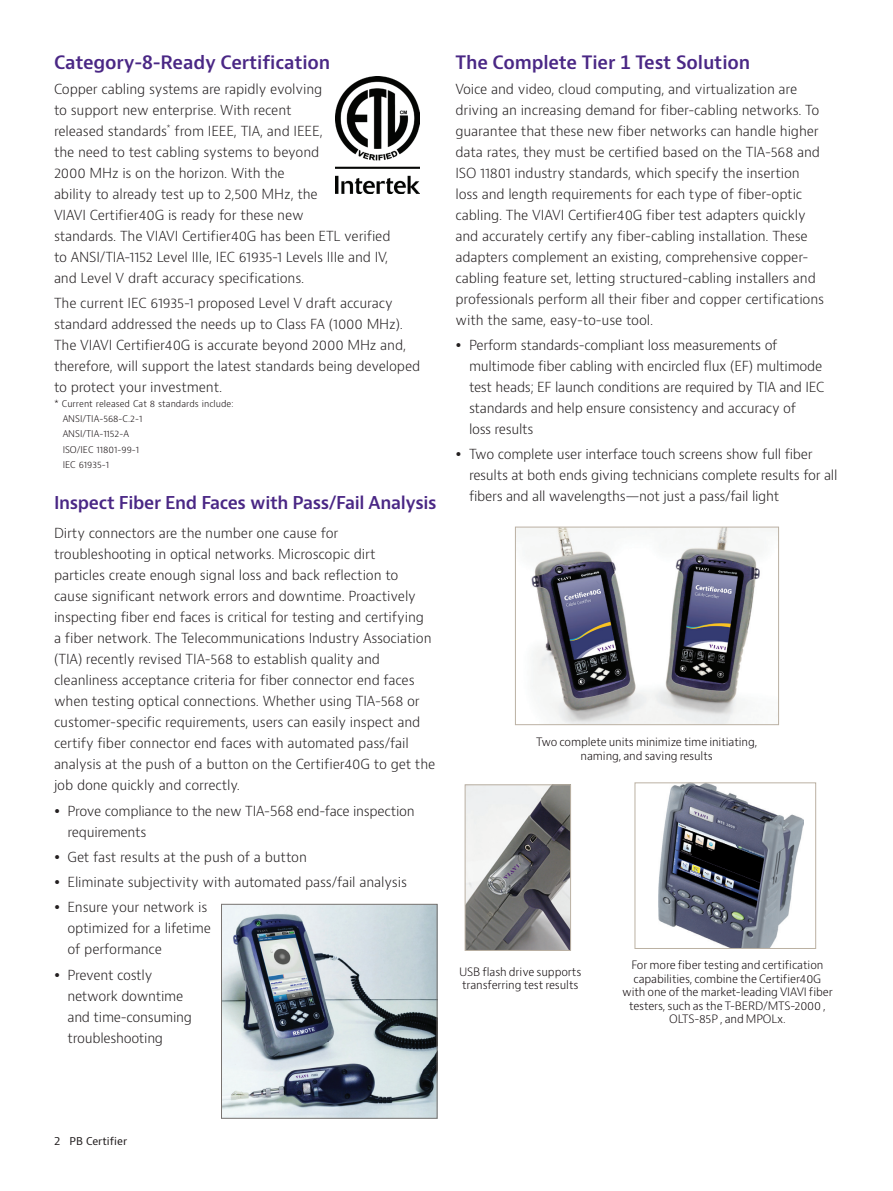
<style>
.page{position:relative;width:893px;height:1191px;background:#fff}
.page>*{position:absolute;margin:0;border:0;box-sizing:border-box;transform-origin:0 0}
.H2_Heading_Purple_12{font:600 18px "Bernino Sans";letter-spacing:-.01em;color:#4a2785}
.H2_Heading_Purple_12-2{font:600 17.25px "Bernino Sans";letter-spacing:-.02em;color:#4a2785}
.P_10_16{font:300 13.5px/21px "Bernino Sans";letter-spacing:-.01em;color:#231f20}
.t1{font:300 11.25px/13.5px "Bernino Sans";letter-spacing:-.01em;color:#110a0c;text-align:center}
.t2{font:10.5px "Bernino Sans";color:#231f20}
.Notes_Footnotes{font:300 9px "Bernino Sans";color:#110a0c}
</style>
<div class="page">
<img style="left:527px;top:529px;width:233px;height:194px">
<div style="left:515px;top:527px;width:264px;height:198px;border:1px solid #bbb1a3"></div>
<img style="left:467px;top:786px;width:102px;height:162px">
<div style="left:465px;top:784px;width:106px;height:166px;border:1px solid #bbb1a3"></div>
<img style="left:659px;top:784px;width:144px;height:163px">
<div style="left:635px;top:782px;width:181px;height:167px;border:1px solid #bbb1a3"></div>
<img style="left:336px;top:76px;width:83px;height:117px">
<img style="left:223px;top:906px;width:212px;height:210px">
<div style="left:221px;top:904px;width:216px;height:214px;border:1px solid #787370"></div>
<p class="H2_Heading_Purple_12" style="left:54px;top:50px;width:278px">Category-8-Ready Certification</p>
<p class="P_10_16" style="left:54px;top:79px;width:338px">Copper cabling systems are rapidly evolving<br>to support new enterprise. With recent<br>released standards<sup>*</sup> from IEEE, TIA, and IEEE,<br>the need to test cabling systems to beyond<br>2000 MHz is on the horizon. With the<br>ability to already test up to 2,500 MHz, the<br>VIAVI Certifier40G is ready for these new<br>standards. The VIAVI Certifier40G has been ETL verified to ANSI/TIA-1152 Level IIIe, IEC 61935-1 Levels IIIe and IV, and Level V draft accuracy specifications.</p>
<p class="P_10_16" style="left:54px;top:293px;width:368px">The current IEC 61935-1 proposed Level V draft accuracy standard addressed the needs up to Class FA (1000 MHz).<br>The VIAVI Certifier40G is accurate beyond 2000 MHz and, therefore, will support the latest standards being developed to protect your investment.</p>
<p class="Notes_Footnotes" style="left:54px;top:398px;width:181px">* Current released Cat 8 standards include:</p>
<p class="Notes_Footnotes" style="left:63px;top:413px;width:81px">ANSI/TIA-568-C.2-1</p>
<p class="Notes_Footnotes" style="left:63px;top:428px;width:68px">ANSI/TIA-1152-A</p>
<p class="Notes_Footnotes" style="left:63px;top:443px;width:78px">ISO/IEC 11801-99-1</p>
<p class="Notes_Footnotes" style="left:63px;top:458px;width:48px">IEC 61935-1</p>
<p class="H2_Heading_Purple_12-2" style="left:54px;top:491px;width:384px">Inspect Fiber End Faces with Pass/Fail Analysis</p>
<p class="P_10_16" style="left:54px;top:523px;width:383px">Dirty connectors are the number one cause for troubleshooting in optical networks. Microscopic dirt<br>particles create enough signal loss and back reflection to cause significant network errors and downtime. Proactively inspecting fiber end faces is critical for testing and certifying<br>a fiber network. The Telecommunications Industry Association (TIA) recently revised TIA-568 to establish quality and cleanliness acceptance criteria for fiber connector end faces when testing optical connections. Whether using TIA-568 or customer-specific requirements, users can easily inspect and certify fiber connector end faces with automated pass/fail analysis at the push of a button on the Certifier40G to get the job done quickly and correctly.</p>
<p class="P_10_16" style="left:68px;top:800px;width:349px">Prove compliance to the new TIA-568 end-face inspection requirements</p>
<p class="P_10_16" style="left:68px;top:846px;width:241px">Get fast results at the push of a button</p>
<p class="P_10_16" style="left:68px;top:872px;width:341px">Eliminate subjectivity with automated pass/fail analysis</p>
<p class="P_10_16" style="left:68px;top:897px;width:145px">Ensure your network is optimized for a lifetime of performance</p>
<p class="P_10_16" style="left:68px;top:964px;width:126px">Prevent costly network downtime and time-consuming troubleshooting</p>
<p class="H2_Heading_Purple_12" style="left:455px;top:50px;width:296px">The Complete Tier 1 Test Solution</p>
<p class="P_10_16" style="left:455px;top:79px;width:370px">Voice and video, cloud computing, and virtualization are driving an increasing demand for fiber-cabling networks. To guarantee that these new fiber networks can handle higher data rates, they must be certified based on the TIA-568 and ISO 11801 industry standards, which specify the insertion loss and length requirements for each type of fiber-optic cabling. The VIAVI Certifier40G fiber test adapters quickly and accurately certify any fiber-cabling installation. These adapters complement an existing, comprehensive copper&shy;cabling feature set, letting structured-cabling installers and professionals perform all their fiber and copper certifications with the same, easy-to-use tool.</p>
<p class="P_10_16" style="left:469px;top:335px;width:357px">Perform standards-compliant loss measurements of multimode fiber cabling with encircled flux (EF) multimode test heads; EF launch conditions are required by TIA and IEC standards and help ensure consistency and accuracy of<br>loss results</p>
<p class="P_10_16" style="left:469px;top:444px;width:370px">Two complete user interface touch screens show full fiber results at both ends giving technicians complete results for all fibers and all wavelengths—not just a pass/fail light</p>
<p class="t1" style="left:536px;top:735px;width:223px">Two complete units minimize time initiating, naming, and saving results</p>
<p class="t1" style="left:459px;top:965px;width:124px;text-align:left">USB flash drive supports transferring test results</p>
<p class="t1" style="left:622px;top:958px;width:212px">For more fiber testing and certification capabilities, combine the Certifier40G with one of the market-leading VIAVI fiber testers, such as the T-BERD/MTS-2000 , OLTS-85P , and MPOLx.</p>
<p class="t2" style="left:54px;top:1134px;width:75px">2 PB Certifier</p>
</div>
